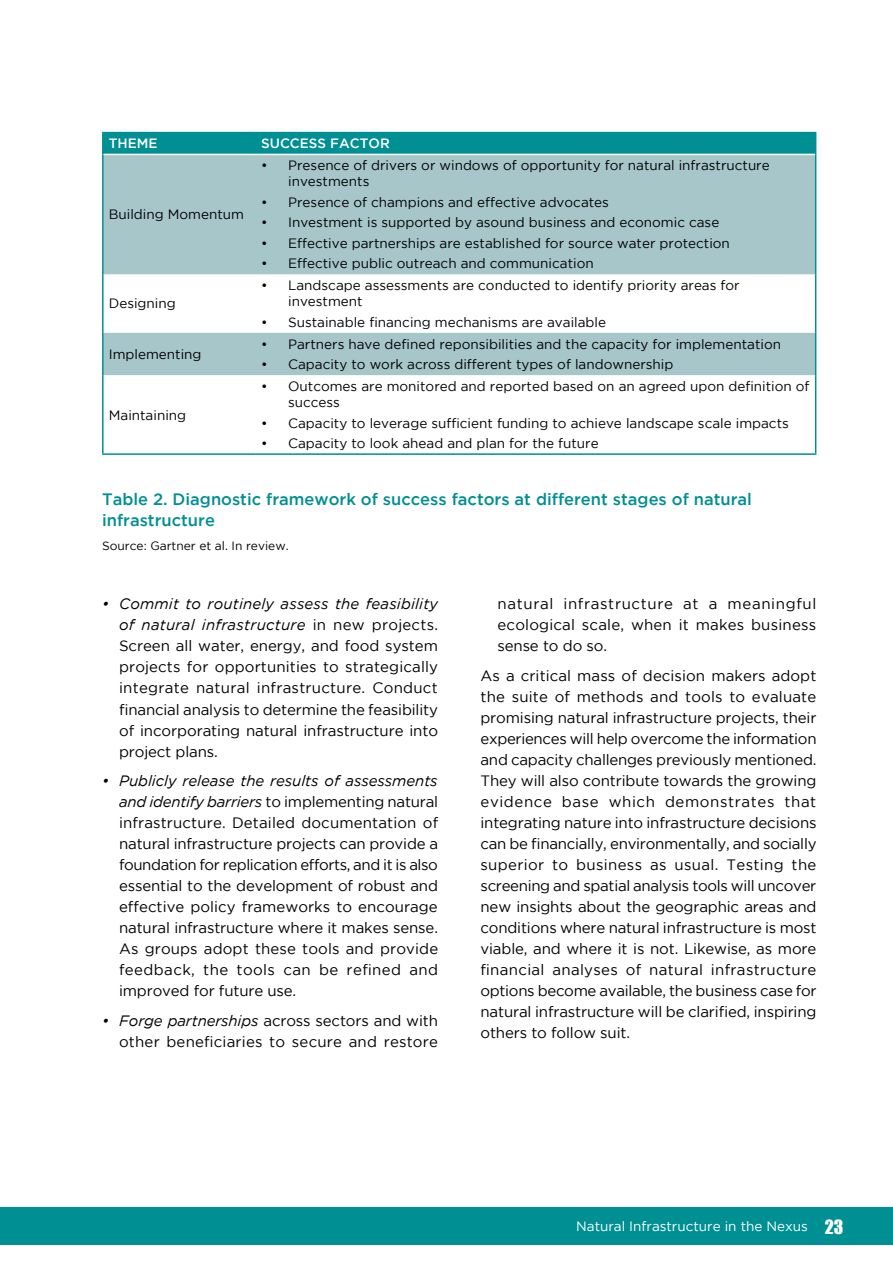
<style>
.page{position:relative;width:893px;height:1263px;background:#fff}
.page>*{position:absolute;margin:0;border:0;box-sizing:border-box;transform-origin:0 0}
.t1{font:500 16.5px/21px "Gotham";color:#008f92}
.t2{font:15px/21px "Gotham";letter-spacing:-.005em;color:#000;text-align:justify}
.t3{font:13.5px/16.2px "Gotham";color:#000}
.t4{font:13.5px "Gotham";color:#fff}
.t5{font:500 13.5px "Gotham";color:#fff}
.t6{font:12px "Gotham";color:#000}
.s1{font-style:italic}
.s2{font-family:"Impact";font-size:18px}
</style>
<div class="page">
<div style="left:0;top:1208px;width:893px;height:37px;background:#008f92"></div>
<svg style="left:104px;top:155px;width:711px;height:220px;fill:#a7c6ca"></svg>
<hr style="left:102px;top:132px;width:153px;height:1px;background:#008f92">
<hr style="left:102px;top:133px;width:2px;height:21px;background:#008f92">
<hr style="left:255px;top:132px;width:561px;height:1px;background:#008f92">
<div style="left:103px;top:133px;width:713px;height:21px;background:#008f92"></div>
<hr style="left:102px;top:154px;width:2px;height:120px;background:#008f92">
<hr style="left:815px;top:154px;width:1px;height:120px;background:#008f92">
<hr style="left:102px;top:274px;width:2px;height:59px;background:#008f92">
<hr style="left:815px;top:274px;width:1px;height:59px;background:#008f92">
<hr style="left:102px;top:333px;width:2px;height:42px;background:#008f92">
<hr style="left:815px;top:333px;width:1px;height:42px;background:#008f92">
<hr style="left:102px;top:375px;width:2px;height:78px;background:#008f92">
<hr style="left:815px;top:375px;width:1px;height:78px;background:#008f92">
<hr style="left:102px;top:453px;width:153px;height:2px;background:#008f92">
<hr style="left:255px;top:453px;width:561px;height:2px;background:#008f92">
<p class="t5" style="left:109px;top:136px;width:50px">THEME</p>
<p class="t5" style="left:261px;top:136px;width:130px">SUCCESS FACTOR</p>
<p class="t3" style="left:109px;top:206px;width:137px">Building Momentum</p>
<p class="t3" style="left:109px;top:295px;width:68px">Designing</p>
<p class="t3" style="left:109px;top:346px;width:94px">Implementing</p>
<p class="t3" style="left:109px;top:406px;width:79px">Maintaining</p>
<p class="t3" style="left:288px;top:157px;width:483px;text-indent:-27px">• Presence of drivers or windows of opportunity for natural infrastructure investments</p>
<p class="t3" style="left:261px;top:194px;width:349px">• Presence of champions and effective advocates</p>
<p class="t3" style="left:261px;top:214px;width:460px">• Investment is supported by asound business and economic case</p>
<p class="t3" style="left:261px;top:235px;width:470px">• Effective partnerships are established for source water protection</p>
<p class="t3" style="left:261px;top:255px;width:334px">• Effective public outreach and communication</p>
<p class="t3" style="left:288px;top:277px;width:453px;text-indent:-27px">• Landscape assessments are conducted to identify priority areas for investment</p>
<p class="t3" style="left:261px;top:314px;width:346px">• Sustainable financing mechanisms are available</p>
<p class="t3" style="left:261px;top:336px;width:521px">• Partners have defined reponsibilities and the capacity for implementation</p>
<p class="t3" style="left:261px;top:356px;width:414px">• Capacity to work across different types of landownership</p>
<p class="t3" style="left:288px;top:378px;width:523px;text-indent:-27px">• Outcomes are monitored and reported based on an agreed upon definition of success</p>
<p class="t3" style="left:261px;top:415px;width:529px">• Capacity to leverage sufficient funding to achieve landscape scale impacts</p>
<p class="t3" style="left:261px;top:435px;width:339px">• Capacity to look ahead and plan for the future</p>
<p class="t1" style="left:102px;top:488px;width:651px">Table 2. Diagnostic framework of success factors at different stages of natural infrastructure</p>
<p class="t6" style="left:102px;top:539px;width:188px">Source: Gartner et al. In review.</p>
<p class="t2" style="left:119px;top:593px;width:321px;text-indent:-17px"><span class="s1">• Commit to routinely assess the feasibility of natural infrastructure</span> in new projects.<br>Screen all water, energy, and food system projects for opportunities to strategically integrate natural infrastructure. Conduct financial analysis to determine the feasibility of incorporating natural infrastructure into project plans.</p>
<p class="t2" style="left:119px;top:770px;width:321px;text-indent:-17px"><span class="s1">• Publicly release the results of assessments and identify barriers</span> to implementing natural infrastructure. Detailed documentation of natural infrastructure projects can provide a foundation for replication efforts, and it is also essential to the development of robust and effective policy frameworks to encourage natural infrastructure where it makes sense.<br>As groups adopt these tools and provide feedback, the tools can be refined and improved for future use.</p>
<p class="t2" style="left:102px;top:1009px;width:337px;text-align:right"><span class="s1">• Forge partnerships</span> across sectors and with other beneficiaries to secure and restore</p>
<p class="t2" style="left:497px;top:593px;width:320px">natural infrastructure at a meaningful ecological scale, when it makes business sense to do so.</p>
<p class="t2" style="left:480px;top:665px;width:338px">As a critical mass of decision makers adopt the suite of methods and tools to evaluate promising natural infrastructure projects, their experiences will help overcome the information and capacity challenges previously mentioned.<br>They will also contribute towards the growing evidence base which demonstrates that integrating nature into infrastructure decisions can be financially, environmentally, and socially superior to business as usual. Testing the screening and spatial analysis tools will uncover new insights about the geographic areas and conditions where natural infrastructure is most viable, and where it is not. Likewise, as more financial analyses of natural infrastructure options become available, the business case for natural infrastructure will be clarified, inspiring others to follow suit.</p>
<p class="t4" style="left:576px;top:1219px;width:269px">Natural Infrastructure in the Nexus <span class="s2">23</span></p>
</div>
